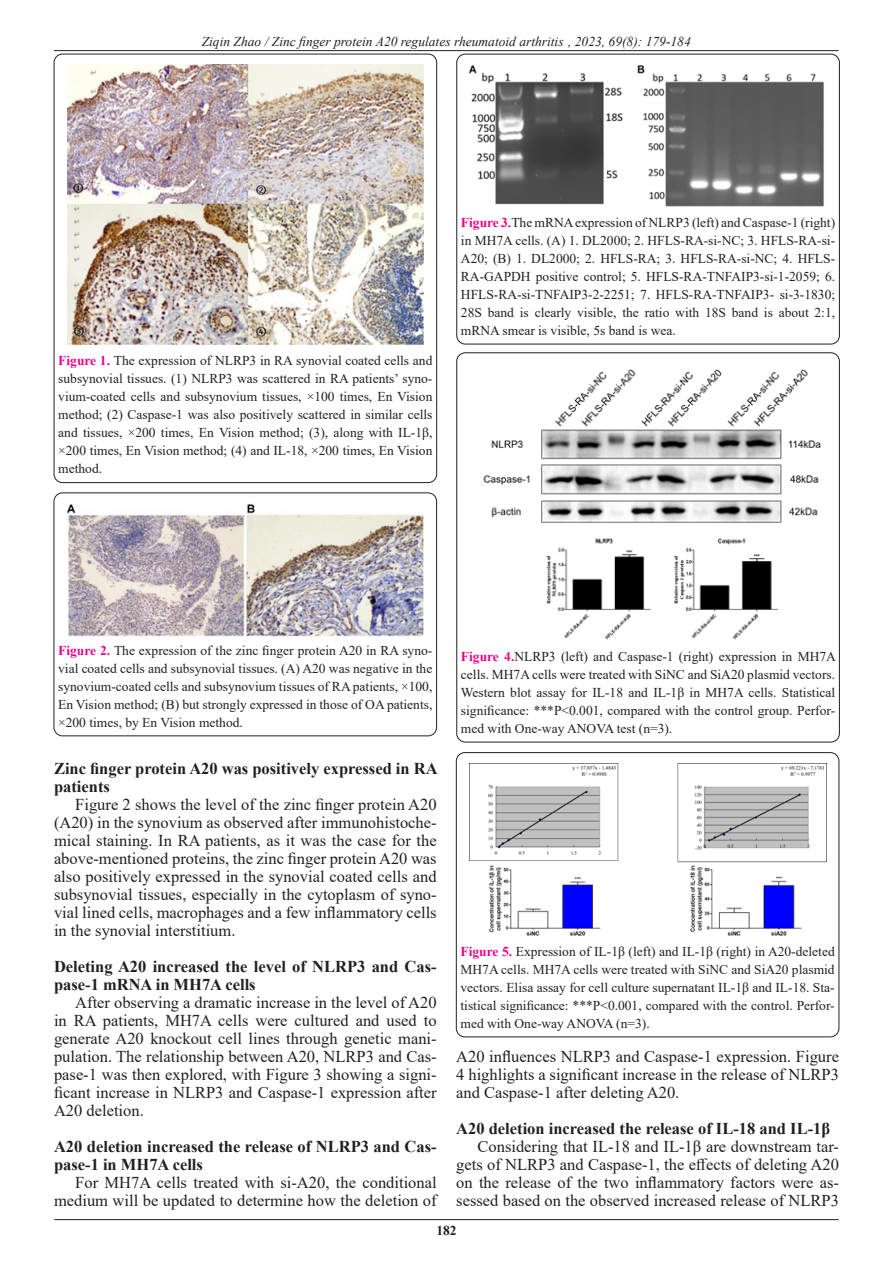
<style>
.page{position:relative;width:893px;height:1263px;background:#fff}
.page>*{position:absolute;margin:0;border:0;box-sizing:border-box;transform-origin:0 0}
.t1{font:16.5px/18px "Times New Roman";color:#231f20;text-align:justify}
.List_Paragraph1{font:700 16.5px/18px "Times New Roman";color:#231f20}
.t2{font:13.5px/18px "Times New Roman";color:#231f20;text-align:justify}
.t3{font:italic 13.5px "Times New Roman";color:#231f20}
.t4{font:700 13.5px "Times New Roman";color:#231f20}
.s1{font-weight:700;color:#ed028c}
</style>
<div class="page">
<hr style="left:54px;top:50px;width:784px;height:1px;background:#231f20">
<hr style="left:54px;top:1219px;width:785px;height:1px;background:#231f20">
<img style="left:67px;top:65px;width:357px;height:280px">
<div style="left:457px;top:54px;width:382px;height:290px;border:1px solid #231f20;border-radius:9px"></div>
<img style="left:469px;top:65px;width:355px;height:142px">
<div style="left:457px;top:353px;width:382px;height:389px;border:1px solid #231f20;border-radius:9px"></div>
<div style="left:456px;top:752px;width:383px;height:285px;border:1px solid #231f20;border-radius:9px"></div>
<div style="left:54px;top:493px;width:383px;height:243px;border:1px solid #231f20;border-radius:9px"></div>
<img style="left:67px;top:504px;width:357px;height:133px">
<img style="left:469px;top:763px;width:357px;height:173px">
<img style="left:483px;top:369px;width:338px;height:271px">
<p class="t3" style="left:202px;top:32px;width:491px">Ziqin Zhao / Zinc finger protein A20 regulates rheumatoid arthritis , 2023, 69(8): 179-184</p>
<p class="t2" style="left:58px;top:351px;width:376px"><span class="s1">Figure 1.</span> The expression of NLRP3 in RA synovial coated cells and subsynovial tissues. (1) NLRP3 was scattered in RA patients’ syno&shy;vium-coated cells and subsynovium tissues, ×100 times, En Vision method; (2) Caspase-1 was also positively scattered in similar cells and tissues, ×200 times, En Vision method; (3), along with IL-1β, ×200 times, En Vision method; (4) and IL-18, ×200 times, En Vision method.</p>
<p class="t2" style="left:461px;top:213px;width:376px"><span class="s1">Figure 3.</span>The mRNA expression of NLRP3 (left) and Caspase-1 (right) in MH7A cells. (A) 1. DL2000; 2. HFLS-RA-si-NC; 3. HFLS-RA-si-A20; (B) 1. DL2000; 2. HFLS-RA; 3. HFLS-RA-si-NC; 4. HFLS-RA-GAPDH positive control; 5. HFLS-RA-TNFAIP3-si-1-2059; 6.<br>HFLS-RA-si-TNFAIP3-2-2251; 7. HFLS-RA-TNFAIP3- si-3-1830; 28S band is clearly visible, the ratio with 18S band is about 2:1, mRNA smear is visible, 5s band is wea.</p>
<p class="t2" style="left:58px;top:641px;width:376px"><span class="s1">Figure 2.</span> The expression of the zinc finger protein A20 in RA syno&shy;vial coated cells and subsynovial tissues. (A) A20 was negative in the synovium-coated cells and subsynovium tissues of RA patients, ×100, En Vision method; (B) but strongly expressed in those of OA patients, ×200 times, by En Vision method.</p>
<p class="List_Paragraph1" style="left:54px;top:759px;width:385px">Zinc finger protein A20 was positively expressed in RA patients</p>
<p class="t1" style="left:54px;top:795px;width:384px;text-indent:21px">Figure 2 shows the level of the zinc finger protein A20 (A20) in the synovium as observed after immunohistoche&shy;mical staining. In RA patients, as it was the case for the above-mentioned proteins, the zinc finger protein A20 was also positively expressed in the synovial coated cells and subsynovial tissues, especially in the cytoplasm of syno&shy;vial lined cells, macrophages and a few inflammatory cells in the synovial interstitium.</p>
<p class="List_Paragraph1" style="left:54px;top:957px;width:384px">Deleting A20 increased the level of NLRP3 and Cas&shy;pase-1 mRNA in MH7A cells</p>
<p class="t1" style="left:54px;top:993px;width:384px;text-indent:21px">After observing a dramatic increase in the level of A20 in RA patients, MH7A cells were cultured and used to generate A20 knockout cell lines through genetic mani&shy;pulation. The relationship between A20, NLRP3 and Cas&shy;pase-1 was then explored, with Figure 3 showing a signi&shy;ficant increase in NLRP3 and Caspase-1 expression after A20 deletion.</p>
<p class="List_Paragraph1" style="left:54px;top:1137px;width:384px">A20 deletion increased the release of NLRP3 and Cas&shy;pase-1 in MH7A cells</p>
<p class="t1" style="left:54px;top:1173px;width:384px;text-align:right">For MH7A cells treated with si-A20, the conditional medium will be updated to determine how the deletion of</p>
<p class="t2" style="left:461px;top:647px;width:376px"><span class="s1">Figure 4.</span>NLRP3 (left) and Caspase-1 (right) expression in MH7A cells. MH7A cells were treated with SiNC and SiA20 plasmid vectors.<br>Western blot assay for IL-18 and IL-1β in MH7A cells. Statistical significance: ***P&lt;0.001, compared with the control group. Perfor&shy;med with One-way ANOVA test (n=3).</p>
<p class="t2" style="left:460px;top:942px;width:376px"><span class="s1">Figure 5.</span> Expression of IL-1β (left) and IL-1β (right) in A20-deleted MH7A cells. MH7A cells were treated with SiNC and SiA20 plasmid vectors. Elisa assay for cell culture supernatant IL-1β and IL-18. Sta&shy;tistical significance: ***P&lt;0.001, compared with the control. Perfor&shy;med with One-way ANOVA (n=3).</p>
<p class="t1" style="left:456px;top:1047px;width:384px">A20 influences NLRP3 and Caspase-1 expression. Figure 4 highlights a significant increase in the release of NLRP3 and Caspase-1 after deleting A20.</p>
<p class="List_Paragraph1" style="left:456px;top:1119px;width:375px">A20 deletion increased the release of IL-18 and IL-1β</p>
<p class="t1" style="left:456px;top:1137px;width:384px;text-indent:21px">Considering that IL-18 and IL-1β are downstream tar&shy;gets of NLRP3 and Caspase-1, the effects of deleting A20 on the release of the two inflammatory factors were as&shy;sessed based on the observed increased release of NLRP3</p>
<p class="t4" style="left:436px;top:1220px;width:22px">182</p>
</div>
